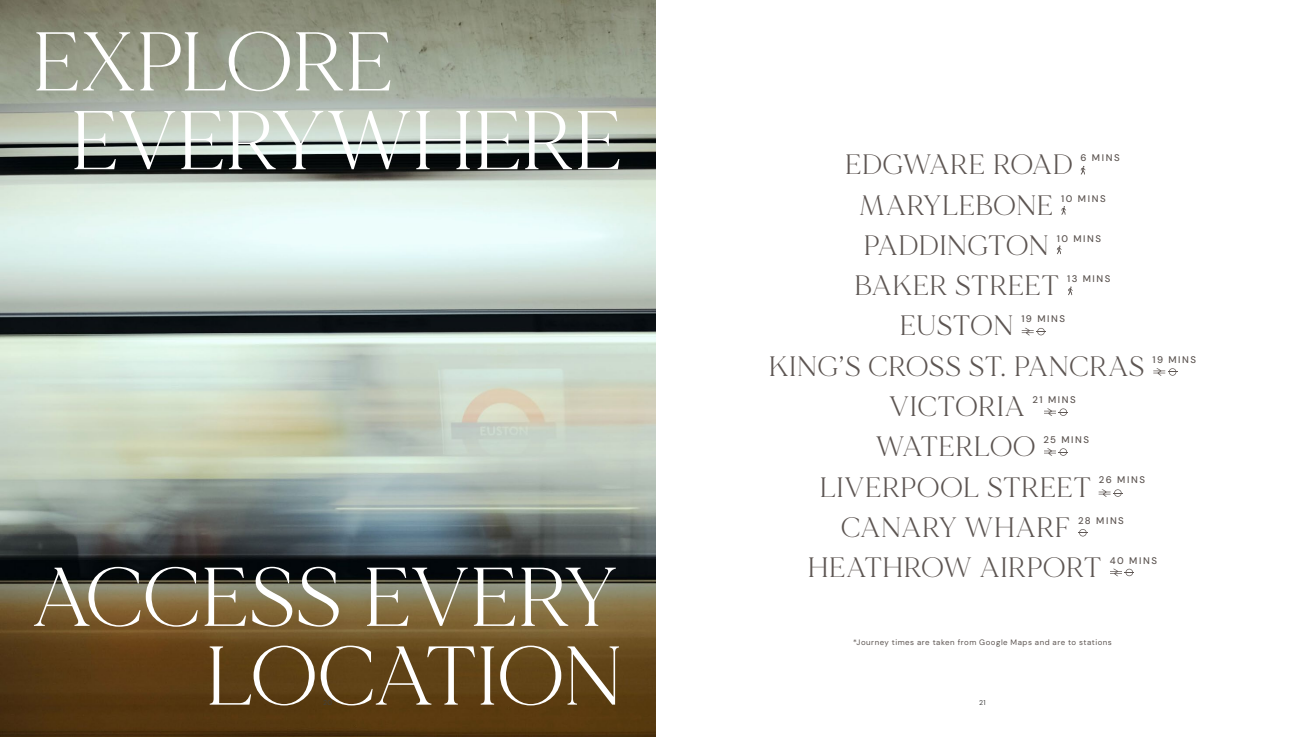
<style>
.page{position:relative;width:1310px;height:737px;background:#fff}
.page>*{position:absolute;margin:0;border:0;box-sizing:border-box;transform-origin:0 0}
.t1{font:83.12px/78.8px "MADE Mirage";letter-spacing:-.005em;color:#fff}
.t2{font:28px "MADE Mirage";letter-spacing:.02em;color:#5d5552}
.t3{font:500 9.62px "DM Sans";letter-spacing:.165em;color:#5d5552}
.t4{font:7.88px "DM Sans";letter-spacing:.065em;color:#5d5552}
.t5{font:7px "DM Sans";color:#414141}
</style>
<div class="page">
<img style="left:0;top:0;width:655px;height:737px">
<svg style="left:1021px;top:328px;width:24px;height:7px"></svg>
<svg style="left:1044px;top:448px;width:24px;height:8px"></svg>
<svg style="left:1044px;top:408px;width:24px;height:8px"></svg>
<svg style="left:1098px;top:489px;width:24px;height:8px"></svg>
<svg style="left:1153px;top:368px;width:24px;height:8px"></svg>
<svg style="left:1110px;top:568px;width:24px;height:8px"></svg>
<svg style="left:1078px;top:529px;width:9px;height:7px"></svg>
<svg style="left:1080px;top:166px;width:5px;height:9px"></svg>
<svg style="left:1057px;top:245px;width:4px;height:9px"></svg>
<svg style="left:1068px;top:286px;width:4px;height:9px"></svg>
<svg style="left:1061px;top:206px;width:5px;height:9px"></svg>
<h1 class="t1" style="left:70px;top:24px;width:554px;text-indent:-38px">EXPLORE<br>EVERYWHERE</h1>
<p class="t2" style="left:845px;top:147px;width:229px">EDGWARE ROAD</p>
<p class="t3" style="left:1080px;top:152px;width:41px">6 MINS</p>
<p class="t2" style="left:859px;top:188px;width:196px">MARYLEBONE</p>
<p class="t3" style="left:1061px;top:192px;width:46px">10 MINS</p>
<p class="t2" style="left:864px;top:228px;width:187px">PADDINGTON</p>
<p class="t3" style="left:1056px;top:232px;width:46px">10 MINS</p>
<p class="t2" style="left:854px;top:268px;width:206px">BAKER STREET</p>
<p class="t3" style="left:1067px;top:273px;width:45px">13 MINS</p>
<p class="t2" style="left:900px;top:308px;width:115px">EUSTON</p>
<p class="t3" style="left:1021px;top:313px;width:45px">19 MINS</p>
<p class="t2" style="left:769px;top:349px;width:377px">KING’S CROSS ST. PANCRAS</p>
<p class="t3" style="left:1152px;top:353px;width:45px">19 MINS</p>
<p class="t2" style="left:889px;top:389px;width:137px">VICTORIA</p>
<p class="t3" style="left:1032px;top:393px;width:45px">21 MINS</p>
<p class="t2" style="left:876px;top:429px;width:161px">WATERLOO</p>
<p class="t3" style="left:1043px;top:434px;width:47px">25 MINS</p>
<p class="t2" style="left:820px;top:469px;width:273px">LIVERPOOL STREET</p>
<p class="t3" style="left:1099px;top:474px;width:48px">26 MINS</p>
<p class="t2" style="left:841px;top:510px;width:231px">CANARY WHARF</p>
<p class="t3" style="left:1078px;top:514px;width:47px">28 MINS</p>
<p class="t2" style="left:808px;top:550px;width:295px">HEATHROW AIRPORT</p>
<p class="t3" style="left:1109px;top:554px;width:49px">40 MINS</p>
<h1 class="t1" style="left:32px;top:559px;width:592px;text-align:right">ACCESS EVERY<br>LOCATION</h1>
<p class="t4" style="left:853px;top:637px;width:260px">*Journey times are taken from Google Maps and are to stations</p>
<p class="t5" style="left:323px;top:698px;width:11px">20</p>
<p class="t5" style="left:979px;top:698px;width:8px">21</p>
</div>
